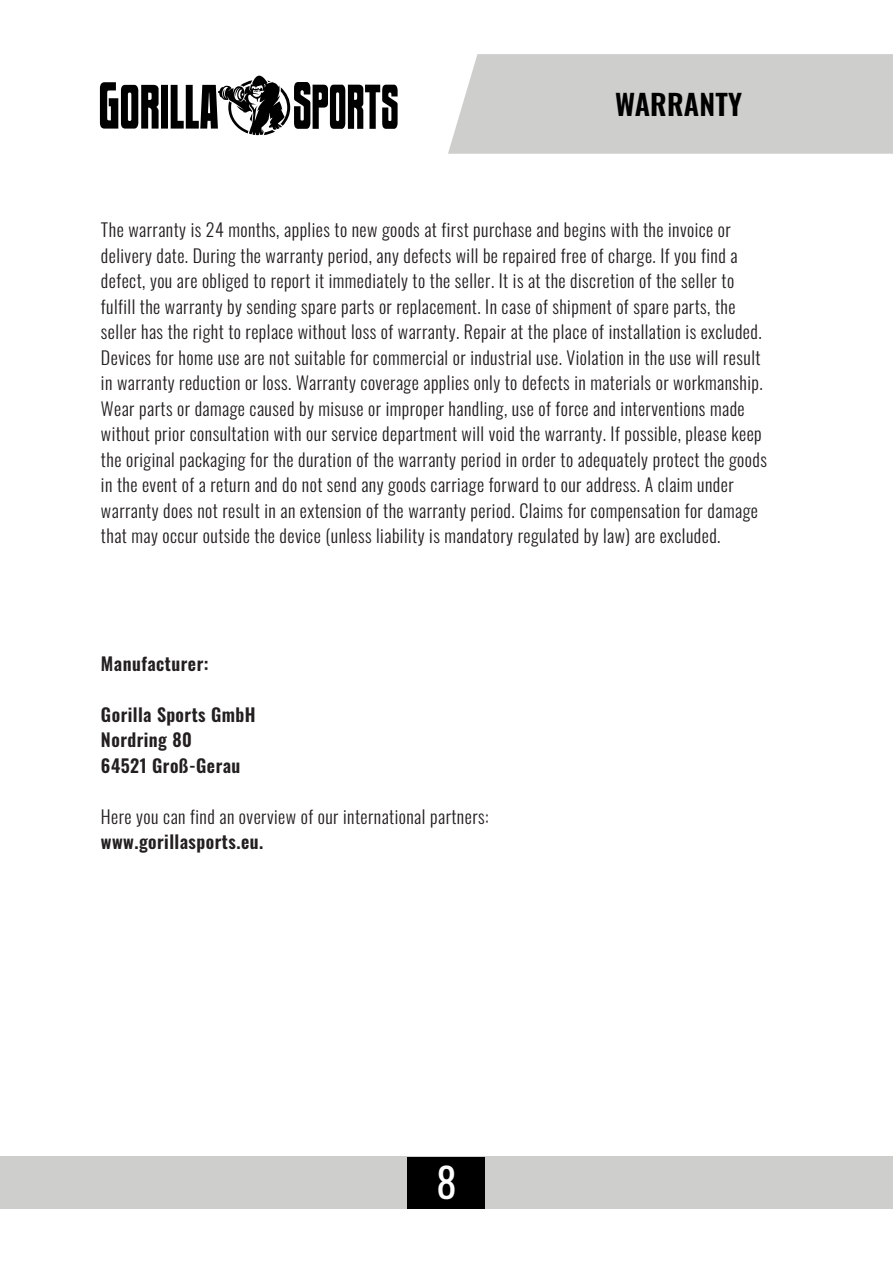
<style>
.page{position:relative;width:893px;height:1263px;background:#fff}
.page>*{position:absolute;margin:0;border:0;box-sizing:border-box;transform-origin:0 0}
.t1{font:40.5px "Oswald";color:#fff}
.t2{font:600 28.5px "Oswald";letter-spacing:.005em;color:#000}
.t3{font:300 18px "Oswald";letter-spacing:.025em;color:#231f20}
.t4{font:600 18px "Oswald";letter-spacing:.025em;color:#231f20}
</style>
<div class="page">
<div style="left:448px;top:54px;width:445px;height:100px;background:#cececd"></div>
<div style="left:0;top:1156px;width:892px;height:53px;background:#cececd"></div>
<div style="left:408px;top:1157px;width:77px;height:51px;background:#000"></div>
<svg style="left:100px;top:76px;width:298px;height:59px"></svg>
<p class="t2" style="left:615px;top:79px;width:129px">WARRANTY</p>
<p class="t3" style="left:101px;top:214px;width:631px">The warranty is 24 months, applies to new goods at first purchase and begins with the invoice or</p>
<p class="t3" style="left:101px;top:239px;width:638px">delivery date. During the warranty period, any defects will be repaired free of charge. If you find a</p>
<p class="t3" style="left:101px;top:265px;width:635px">defect, you are obliged to report it immediately to the seller. It is at the discretion of the seller to</p>
<p class="t3" style="left:101px;top:290px;width:636px">fulfill the warranty by sending spare parts or replacement. In case of shipment of spare parts, the</p>
<p class="t3" style="left:101px;top:316px;width:662px">seller has the right to replace without loss of warranty. Repair at the place of installation is excluded.</p>
<p class="t3" style="left:101px;top:341px;width:661px">Devices for home use are not suitable for commercial or industrial use. Violation in the use will result</p>
<p class="t3" style="left:101px;top:367px;width:663px">in warranty reduction or loss. Warranty coverage applies only to defects in materials or workmanship.</p>
<p class="t3" style="left:101px;top:392px;width:645px">Wear parts or damage caused by misuse or improper handling, use of force and interventions made</p>
<p class="t3" style="left:101px;top:418px;width:662px">without prior consultation with our service department will void the warranty. If possible, please keep</p>
<p class="t3" style="left:101px;top:443px;width:667px">the original packaging for the duration of the warranty period in order to adequately protect the goods</p>
<p class="t3" style="left:101px;top:469px;width:634px">in the event of a return and do not send any goods carriage forward to our address. A claim under</p>
<p class="t3" style="left:101px;top:494px;width:658px">warranty does not result in an extension of the warranty period. Claims for compensation for damage</p>
<p class="t3" style="left:101px;top:520px;width:621px">that may occur outside the device (unless liability is mandatory regulated by law) are excluded.</p>
<p class="t4" style="left:101px;top:647px;width:109px">Manufacturer:</p>
<p class="t4" style="left:101px;top:698px;width:156px">Gorilla Sports GmbH</p>
<p class="t4" style="left:101px;top:724px;width:92px">Nordring 80</p>
<p class="t4" style="left:101px;top:749px;width:141px">64521 Groß-Gerau</p>
<p class="t3" style="left:101px;top:800px;width:389px">Here you can find an overview of our international partners:</p>
<p class="t4" style="left:101px;top:826px;width:164px">www.gorillasports.eu.</p>
<p class="t1" style="left:436px;top:1147px;width:22px">8</p>
</div>
